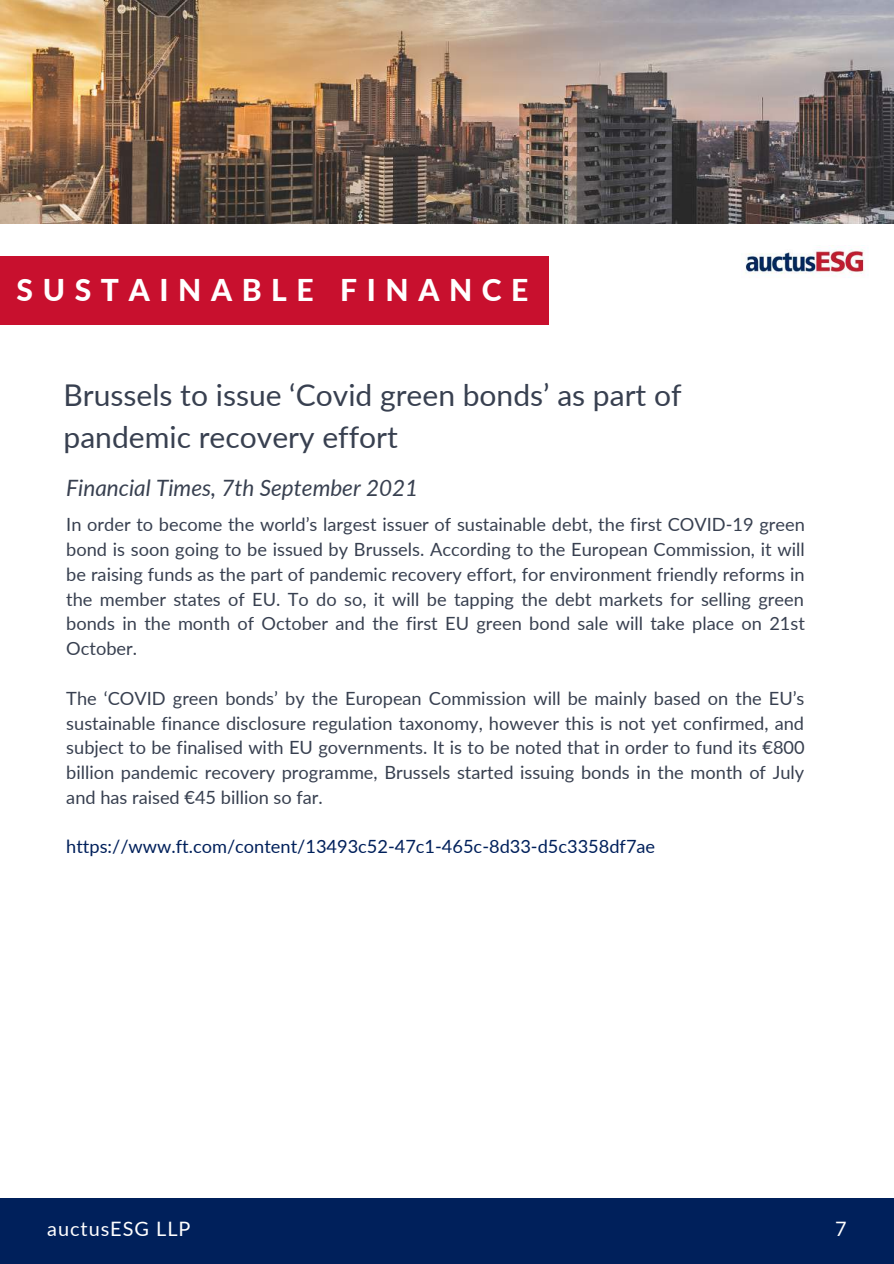
<style>
.page{position:relative;width:894px;height:1264px;background:#fff}
.page>*{position:absolute;margin:0;border:0;box-sizing:border-box;transform-origin:0 0}
.t1{font:30px/41.7px "Lato";color:#384050}
.t2{font:800 30px "Lato";letter-spacing:.32em;color:#fff}
.t3{font:italic 22.5px "Lato";color:#384050}
.t4{font:19.8px "Lato";letter-spacing:.05em;color:#fff}
.t5{font:18.15px/24.8px "Lato";color:#384050;text-align:justify}
.t6{font:18.15px "Lato";color:#00205b}
</style>
<div class="page">
<div style="left:0;top:1198px;width:893px;height:65px;background:#00205b"></div>
<div style="left:0;top:256px;width:548px;height:69px;background:#c8102e"></div>
<img style="left:0;top:0;width:893px;height:223px">
<img style="left:744px;top:249px;width:121px;height:29px">
<h1 class="t2" style="left:17px;top:271px;width:513px">SUSTAINABLE FINANCE</h1>
<h1 class="t1" style="left:64px;top:374px;width:619px">Brussels to issue ‘Covid green bonds’ as part of pandemic recovery effort</h1>
<p class="t3" style="left:66px;top:473px;width:353px">Financial Times, 7th September 2021</p>
<p class="t5" style="left:66px;top:512px;width:739px">In order to become the world’s largest issuer of sustainable debt, the first COVID-19 green bond is soon going to be issued by Brussels. According to the European Commission, it will be raising funds as the part of pandemic recovery effort, for environment friendly reforms in the member states of EU. To do so, it will be tapping the debt markets for selling green bonds in the month of October and the first EU green bond sale will take place on 21st October.</p>
<p class="t5" style="left:66px;top:685px;width:739px">The ‘COVID green bonds’ by the European Commission will be mainly based on the EU’s sustainable finance disclosure regulation taxonomy, however this is not yet confirmed, and subject to be finalised with EU governments. It is to be noted that in order to fund its €800 billion pandemic recovery programme, Brussels started issuing bonds in the month of July and has raised €45 billion so far.</p>
<p class="t6" style="left:66px;top:835px;width:590px">https://www.ft.com/content/13493c52-47c1-465c-8d33-d5c3358df7ae</p>
<p class="t4" style="left:47px;top:1216px;width:145px">auctusESG LLP</p>
<p class="t4" style="left:834px;top:1216px;width:13px">7</p>
</div>
